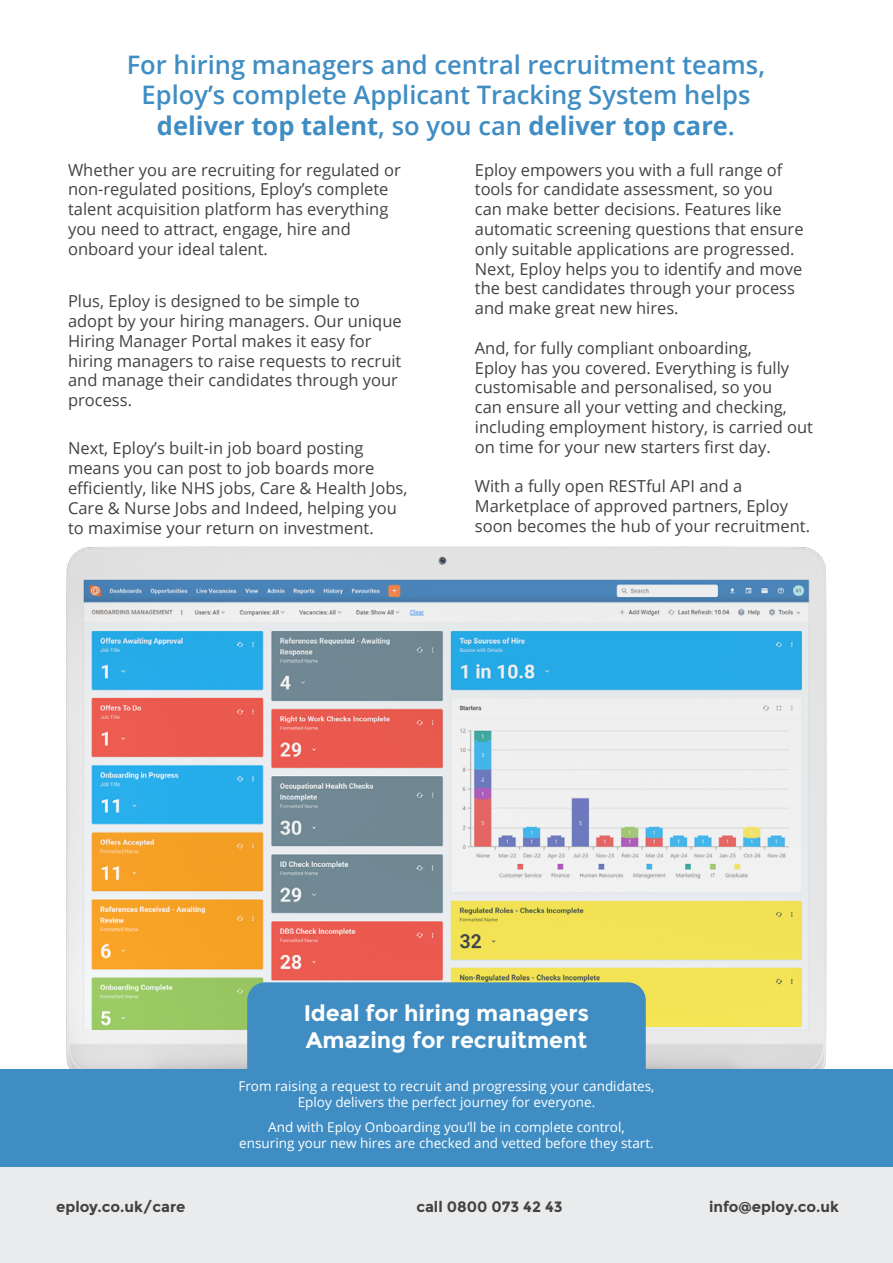
<style>
.page{position:relative;width:893px;height:1263px;background:#fff}
.page>*{position:absolute;margin:0;border:0;box-sizing:border-box;transform-origin:0 0}
.t1{font:600 25.5px/30.6px "Open Sans";color:#3f8dc3;text-align:center}
.t2{font:700 22.5px/27px "Montserrat";color:#fff}
.t3{font:16.5px/19.8px "Open Sans";color:#424241}
.t4{font:700 15px "Montserrat";color:#424241}
.t5{font:13.5px/16.2px "Open Sans";color:#fff;text-align:center}
.s1{font-weight:700}
</style>
<div class="page">
<div style="left:0;top:1167px;width:893px;height:96px;background:#eaebec"></div>
<img style="left:66px;top:547px;width:761px;height:522px">
<div style="left:0;top:1069px;width:893px;height:98px;background:#3f8dc3"></div>
<div style="left:247px;top:982px;width:399px;height:87px;background:#3f8dc3"></div>
<h1 class="t1" style="left:127px;top:48px;width:640px">For hiring managers and central recruitment teams,<br>Eploy’s complete Applicant Tracking System helps <span class="s1">deliver top talent</span>, so you can <span class="s1">deliver top care</span>.</h1>
<p class="t3" style="left:68px;top:159px;width:334px">Whether you are recruiting for regulated or non-regulated positions, Eploy’s complete talent acquisition platform has everything you need to attract, engage, hire and onboard your ideal talent.</p>
<p class="t3" style="left:68px;top:291px;width:335px">Plus, Eploy is designed to be simple to adopt by your hiring managers. Our unique Hiring Manager Portal makes it easy for hiring managers to raise requests to recruit and manage their candidates through your process.</p>
<p class="t3" style="left:68px;top:438px;width:341px">Next, Eploy’s built-in job board posting means you can post to job boards more efficiently, like NHS jobs, Care &amp; Health Jobs, Care &amp; Nurse Jobs and Indeed, helping you to maximise your return on investment.</p>
<p class="t3" style="left:475px;top:159px;width:330px">Eploy empowers you with a full range of tools for candidate assessment, so you can make better decisions. Features like automatic screening questions that ensure only suitable applications are progressed.<br>Next, Eploy helps you to identify and move the best candidates through your process and make great new hires.</p>
<p class="t3" style="left:475px;top:338px;width:340px">And, for fully compliant onboarding,<br>Eploy has you covered. Everything is fully customisable and personalised, so you<br>can ensure all your vetting and checking, including employment history, is carried out on time for your new starters first day.</p>
<p class="t3" style="left:475px;top:476px;width:337px">With a fully open RESTful API and a<br>Marketplace of approved partners, Eploy soon becomes the hub of your recruitment.</p>
<h2 class="t2" style="left:304px;top:1000px;width:287px">Ideal for hiring managers<br>Amazing for recruitment</h2>
<p class="t5" style="left:238px;top:1077px;width:418px">From raising a request to recruit and progressing your candidates,<br>Eploy delivers the perfect journey for everyone.</p>
<p class="t5" style="left:239px;top:1118px;width:416px">And with Eploy Onboarding you’ll be in complete control, ensuring your new hires are checked and vetted before they start.</p>
<p class="t4" style="left:56px;top:1198px;width:131px">eploy.co.uk/care</p>
<p class="t4" style="left:416px;top:1198px;width:148px">call 0800 073 42 43</p>
<p class="t4" style="left:709px;top:1198px;width:131px">info@eploy.co.uk</p>
</div>
